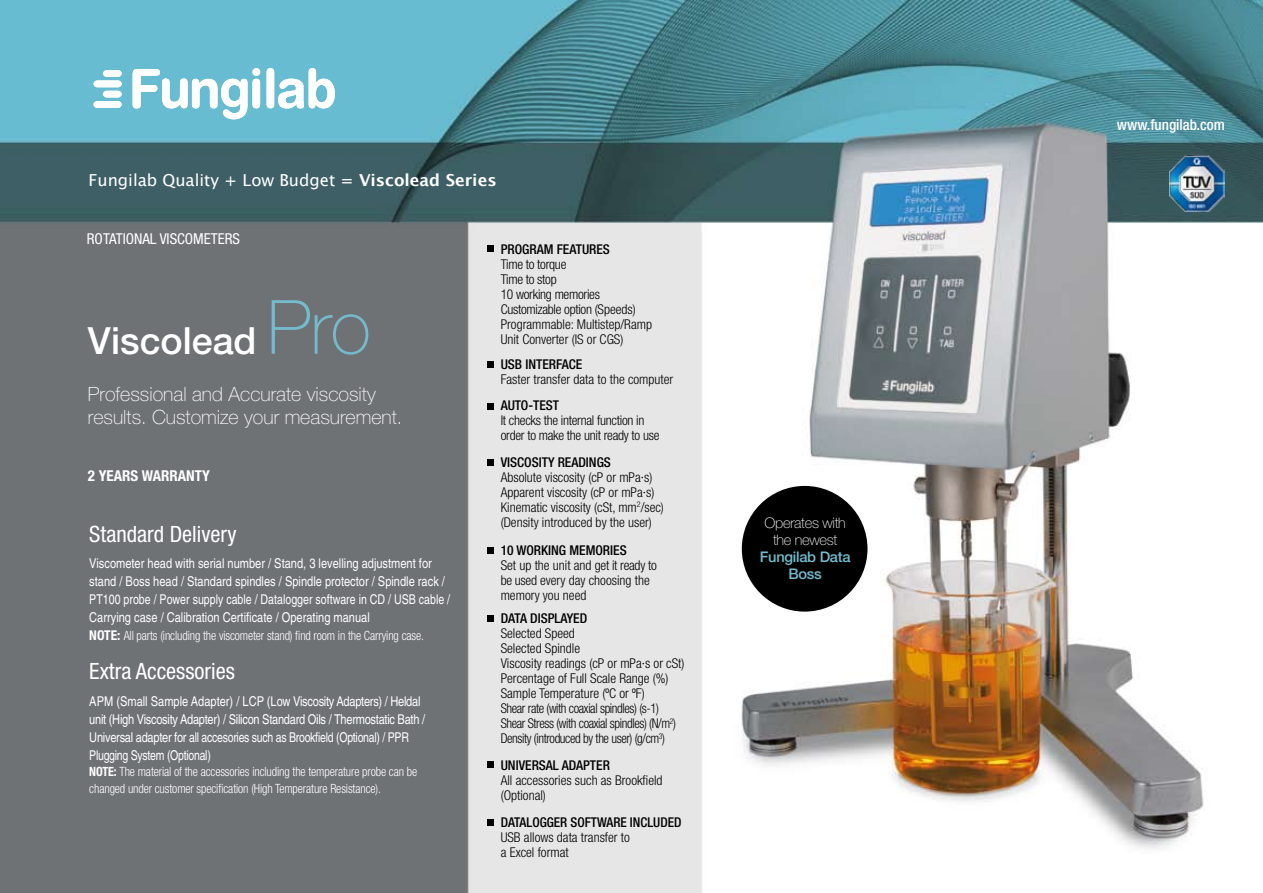
<style>
.page{position:relative;width:1263px;height:893px;background:#fff}
.page>*{position:absolute;margin:0;border:0;box-sizing:border-box;transform-origin:0 0}
.t1{font:500 37.5px "Helvetica Neue";color:#fff}
.t2{font:condensed 22.5px "Helvetica Neue";color:#fff}
.t3{font:100 19.65px/23.5px "Helvetica Neue";color:#fff}
.t4{font:16.5px "Lucida Grande";color:#fff}
.t5{font:condensed 15px "Helvetica Neue";color:#fff}
.t6{font:500 condensed 15px "Helvetica Neue";color:#fff}
.t7{font:700 condensed 15px "Helvetica Neue";color:#fff}
.t8{font:100 14.7px/17.1px "Helvetica Neue";letter-spacing:-.02em;color:#fff;text-align:center}
.t9{font:500 14.7px/17.1px "Helvetica Neue";letter-spacing:-.02em;color:#74bbce;text-align:center}
.t10{font:300 condensed 13.5px/15px "Helvetica Neue";color:#000}
.t11{font:condensed 13.5px/18px "Helvetica";color:#fff}
.t12{font:condensed 13.5px/18px "Helvetica";letter-spacing:-.02em;color:#fff}
.t13{font:300 condensed 13.5px/15px "Helvetica Neue";letter-spacing:-.02em;color:#000}
.t14{font:500 condensed 13.5px "Helvetica Neue";color:#000}
.t15{font:300 condensed 12.75px/16.5px "Helvetica Neue";letter-spacing:-.01em;color:#fff;scale:.95 1}
.s1{font-weight:700}
.s2{font-weight:100;font-size:75px;color:#74bbce}
.s3{font-weight:700;font-size:13.5px}
</style>
<div class="page">
<img style="left:0;top:0;width:1263px;height:893px">
<svg style="left:103px;top:91px;width:19px;height:6px"></svg>
<div style="left:94px;top:101px;width:28px;height:7px;background:#fff;border-radius:4px"></div>
<svg style="left:103px;top:70px;width:19px;height:7px"></svg>
<div style="left:94px;top:80px;width:28px;height:7px;background:#fff;border-radius:4px"></div>
<svg style="left:133px;top:68px;width:127px;height:51px"></svg>
<svg style="left:267px;top:68px;width:68px;height:41px"></svg>
<img style="left:1169px;top:156px;width:56px;height:55px">
<div style="left:742px;top:486px;width:125px;height:126px;background:#000;border-radius:50%"></div>
<svg style="left:487px;top:246px;width:6px;height:6px"></svg>
<svg style="left:487px;top:361px;width:6px;height:6px"></svg>
<svg style="left:487px;top:403px;width:6px;height:6px"></svg>
<div style="left:487px;top:459px;width:6px;height:7px;background:#000"></div>
<svg style="left:487px;top:548px;width:6px;height:6px"></svg>
<svg style="left:487px;top:616px;width:6px;height:6px"></svg>
<div style="left:487px;top:761px;width:6px;height:7px;background:#000"></div>
<svg style="left:487px;top:819px;width:6px;height:6px"></svg>
<p class="t4" style="left:89px;top:171px;width:409px">Fungilab Quality + Low Budget = <span class="s1">Viscolead Series</span></p>
<p class="t5" style="left:87px;top:230px;width:155px">Rotational Viscometers</p>
<h1 class="t1" style="left:88px;top:318px;width:284px">Viscolead <span class="s2">Pro</span></h1>
<h3 class="t3" style="left:88px;top:382px;width:316px">Professional and Accurate viscosity results. Customize your measurement.</h3>
<p class="t7" style="left:88px;top:467px;width:123px">2 YEARS WARRANTY</p>
<h2 class="t2" style="left:89px;top:521px;width:149px">Standard Delivery</h2>
<p class="t11" style="left:89px;top:554px;width:362px">Viscometer head with serial number / Stand, 3 levelling adjustment for stand / Boss head / Standard spindles / Spindle protector / Spindle rack / PT100 probe / Power supply cable / Datalogger software in CD / USB cable / Carrying case / Calibration Certificate / Operating manual</p>
<p class="t15" style="left:89px;top:627px;width:354px"><span class="s3">NOTE:</span> All parts (including the viscometer stand) find room in the Carrying case.</p>
<h2 class="t2" style="left:89px;top:658px;width:147px">Extra Accessories</h2>
<p class="t12" style="left:89px;top:692px;width:337px">APM (Small Sample Adapter) / LCP (Low Viscosity Adapters) / Heldal unit (High Viscosity Adapter) / Silicon Standard Oils / Thermostatic Bath / Universal adapter for all accesories such as Brookfield (Optional) / PPR Plugging System (Optional)</p>
<p class="t15" style="left:89px;top:763px;width:347px"><span class="s1">NOTE:</span> The material of the accessories including the temperature probe can be changed under customer specification (High Temperature Resistance).</p>
<p class="t14" style="left:501px;top:241px;width:111px">PROGRAM FEATURES</p>
<p class="t13" style="left:501px;top:257px;width:153px">Time to torque<br>Time to stop<br>10 working memories<br>Customizable option (Speeds)<br>Programmable: Multistep/Ramp<br>Unit Converter (IS or CGS)</p>
<p class="t14" style="left:501px;top:356px;width:83px">USB INTERFACE</p>
<p class="t10" style="left:501px;top:372px;width:174px">Faster transfer data to the computer</p>
<p class="t14" style="left:501px;top:398px;width:40px">AUTO-TEST</p>
<p class="t13" style="left:501px;top:413px;width:160px">It checks the internal function in order to make the unit ready to use</p>
<p class="t14" style="left:501px;top:454px;width:112px">VISCOSITY READINGS</p>
<p class="t10" style="left:501px;top:469px;width:165px">Absolute viscosity (cP or mPa·s)<br>Apparent viscosity (cP or mPa·s)<br>Kinematic viscosity (cSt, mm<sup>2</sup>/sec) (Density introduced by the user)</p>
<p class="t14" style="left:501px;top:542px;width:127px">10 WORKING MEMORIES</p>
<p class="t10" style="left:501px;top:558px;width:158px">Set up the unit and get it ready to be used every day choosing the memory you need</p>
<p class="t14" style="left:501px;top:610px;width:88px">DATA DISPLAYED</p>
<p class="t10" style="left:501px;top:626px;width:185px">Selected Speed<br>Selected Spindle<br>Viscosity readings (cP or mPa·s or cSt)<br>Percentage of Full Scale Range (%)<br>Sample Temperature (ºC or ºF)<br>Shear rate (with coaxial spindles) (s-1)<br>Shear Stress (with coaxial spindles) (N/m<sup>2</sup>)<br>Density (introduced by the user) (g/cm<sup>3</sup>)</p>
<p class="t14" style="left:501px;top:757px;width:110px">UNIVERSAL ADAPTER</p>
<p class="t10" style="left:501px;top:772px;width:163px">All accessories such as Brookfield (Optional)</p>
<p class="t14" style="left:501px;top:814px;width:182px">DATALOGGER SO FTWARE INCLUDED</p>
<p class="t10" style="left:501px;top:829px;width:131px">USB allows data transfer to a Excel format</p>
<p class="t8" style="left:765px;top:514px;width:83px">Operates with the newest</p>
<p class="t9" style="left:760px;top:548px;width:92px">Fungilab Data<br>Boss</p>
<p class="t6" style="left:1117px;top:116px;width:109px">WWW.FUNGILAB.COM</p>
</div>
